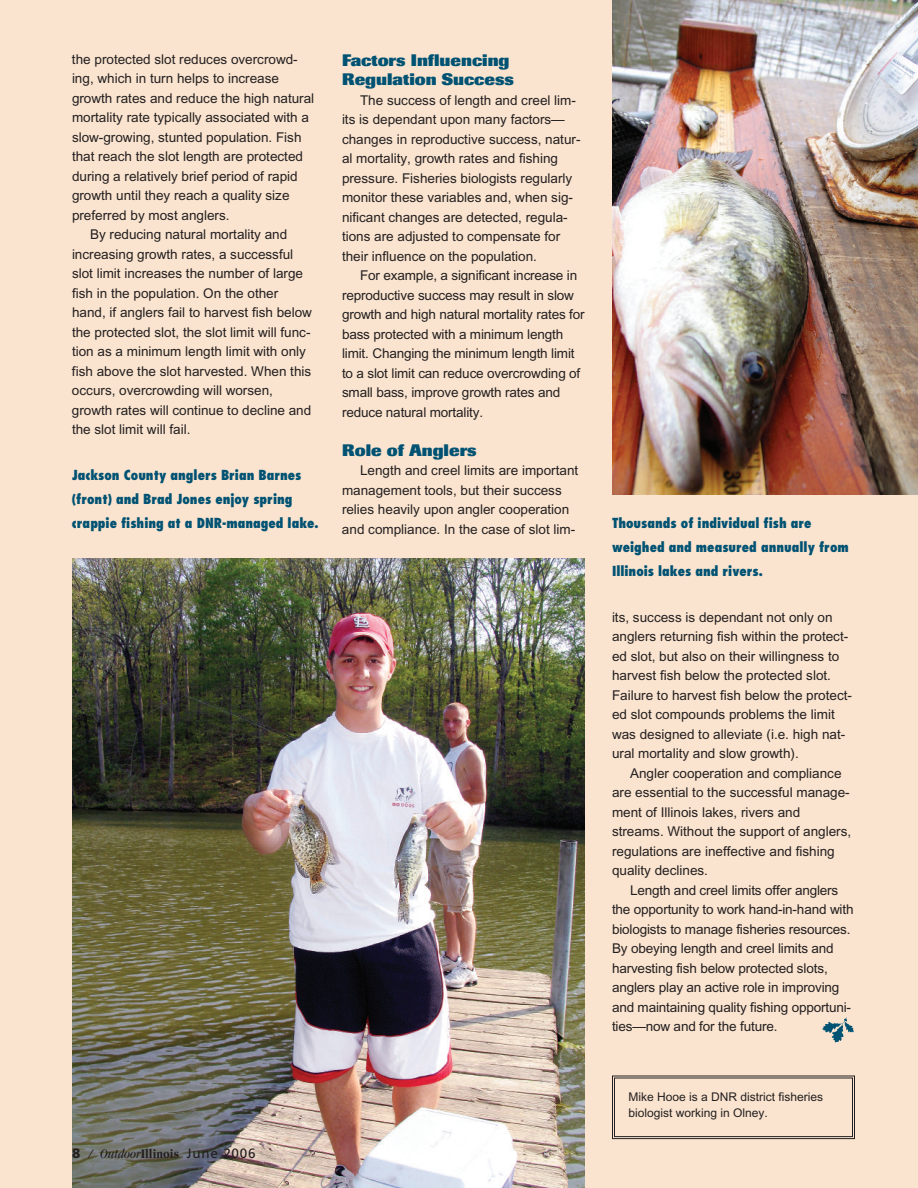
<style>
.page{position:relative;width:918px;height:1188px;background:#fae4cf}
.page>*{position:absolute;margin:0;border:0;box-sizing:border-box;transform-origin:0 0}
.t1{font:800 16.5px/19.5px "Imago";color:#005273;scale:1.06 1}
.t2{font:13.5px/19.5px "Arial";color:#231f20}
.t3{font:800 condensed 13.5px/24px "Futura";color:#005273}
.t4{font:italic condensed 13.5px "Garamond";color:#231f20}
.t5{font:12px/16.5px "Arial";color:#231f20}
.s1{font-family:"Frutiger";font-weight:900;font-style:normal;font-stretch:normal}
.s2{font-weight:700;font-style:normal}
.s3{font-family:"Frutiger";font-style:normal;font-stretch:normal}
</style>
<div class="page">
<img style="left:72px;top:558px;width:513px;height:630px">
<img style="left:822px;top:1017px;width:32px;height:25px">
<div style="left:612px;top:1075px;width:243px;height:64px;border:1px solid #231f20"></div>
<div style="left:614px;top:1077px;width:239px;height:60px;border:1px solid #231f20"></div>
<img style="left:612px;top:0;width:306px;height:495px">
<p class="t2" style="left:72px;top:50px;width:227px">the protected slot reduces overcrowd-</p>
<p class="t2" style="left:72px;top:70px;width:209px">ing, which in turn helps to increase</p>
<p class="t2" style="left:72px;top:89px;width:244px">growth rates and reduce the high natural</p>
<p class="t2" style="left:72px;top:109px;width:239px">mortality rate typically associated with a</p>
<p class="t2" style="left:72px;top:128px;width:231px">slow-growing, stunted population. Fish</p>
<p class="t2" style="left:72px;top:148px;width:233px">that reach the slot length are protected</p>
<p class="t2" style="left:72px;top:167px;width:227px">during a relatively brief period of rapid</p>
<p class="t2" style="left:72px;top:187px;width:219px">growth until they reach a quality size</p>
<p class="t2" style="left:72px;top:206px;width:159px">preferred by most anglers.</p>
<p class="t2" style="left:90px;top:226px;width:199px">By reducing natural mortality and</p>
<p class="t2" style="left:72px;top:245px;width:223px">increasing growth rates, a successful</p>
<p class="t2" style="left:72px;top:265px;width:233px">slot limit increases the number of large</p>
<p class="t2" style="left:72px;top:284px;width:208px">fish in the population. On the other</p>
<p class="t2" style="left:72px;top:304px;width:242px">hand, if anglers fail to harvest fish below</p>
<p class="t2" style="left:72px;top:323px;width:240px">the protected slot, the slot limit will func-</p>
<p class="t2" style="left:72px;top:343px;width:236px">tion as a minimum length limit with only</p>
<p class="t2" style="left:72px;top:362px;width:241px">fish above the slot harvested. When this</p>
<p class="t2" style="left:72px;top:382px;width:203px">occurs, overcrowding will worsen,</p>
<p class="t2" style="left:72px;top:401px;width:241px">growth rates will continue to decline and</p>
<p class="t2" style="left:72px;top:421px;width:120px">the slot limit will fail.</p>
<p class="t3" style="left:72px;top:464px;width:248px">Jackson County anglers Brian Barnes (front) and Brad Jones enjoy spring crappie fishing at a DNR-managed lake.</p>
<p class="t1" style="left:342px;top:52px;width:164px">Factors Influencing<br>Regulation Success</p>
<p class="t2" style="left:342px;top:91px;width:240px;text-indent:18px">The success of length and creel lim&shy;its is dependant upon many factors— changes in reproductive success, natur&shy;al mortality, growth rates and fishing pressure. Fisheries biologists regularly monitor these variables and, when sig&shy;nificant changes are detected, regula&shy;tions are adjusted to compensate for their influence on the population.</p>
<p class="t2" style="left:342px;top:267px;width:244px;text-indent:18px">For example, a significant increase in reproductive success may result in slow growth and high natural mortality rates for bass protected with a minimum length limit. Changing the minimum length limit to a slot limit can reduce overcrowding of small bass, improve growth rates and reduce natural mortality.</p>
<p class="t1" style="left:342px;top:442px;width:129px">Role of Anglers</p>
<p class="t2" style="left:342px;top:462px;width:238px;text-indent:18px">Length and creel limits are important management tools, but their success relies heavily upon angler cooperation and compliance. In the case of slot lim-</p>
<p class="t4" style="left:72px;top:1148px;width:185px"><span class="s1">8</span> / Outdoor<span class="s2">Illinois</span> <span class="s3">June 2006</span></p>
<p class="t3" style="left:612px;top:512px;width:238px">Thousands of individual fish are weighed and measured annually from<br>Illinois lakes and rivers.</p>
<p class="t2" style="left:612px;top:608px;width:242px">its, success is dependant not only on anglers returning fish within the protect&shy;ed slot, but also on their willingness to harvest fish below the protected slot.<br>Failure to harvest fish below the protect&shy;ed slot compounds problems the limit was designed to alleviate (i.e. high nat&shy;ural mortality and slow growth).</p>
<p class="t2" style="left:612px;top:764px;width:241px;text-indent:18px">Angler cooperation and compliance are essential to the successful manage&shy;ment of Illinois lakes, rivers and streams. Without the support of anglers, regulations are ineffective and fishing quality declines.</p>
<p class="t2" style="left:612px;top:881px;width:243px;text-indent:18px">Length and creel limits offer anglers the opportunity to work hand-in-hand with biologists to manage fisheries resources.<br>By obeying length and creel limits and harvesting fish below protected slots, anglers play an active role in improving and maintaining quality fishing opportuni&shy;ties—now and for the future.</p>
<p class="t5" style="left:628px;top:1089px;width:196px">Mike Hooe is a DNR district fisheries biologist working in Olney.</p>
</div>
